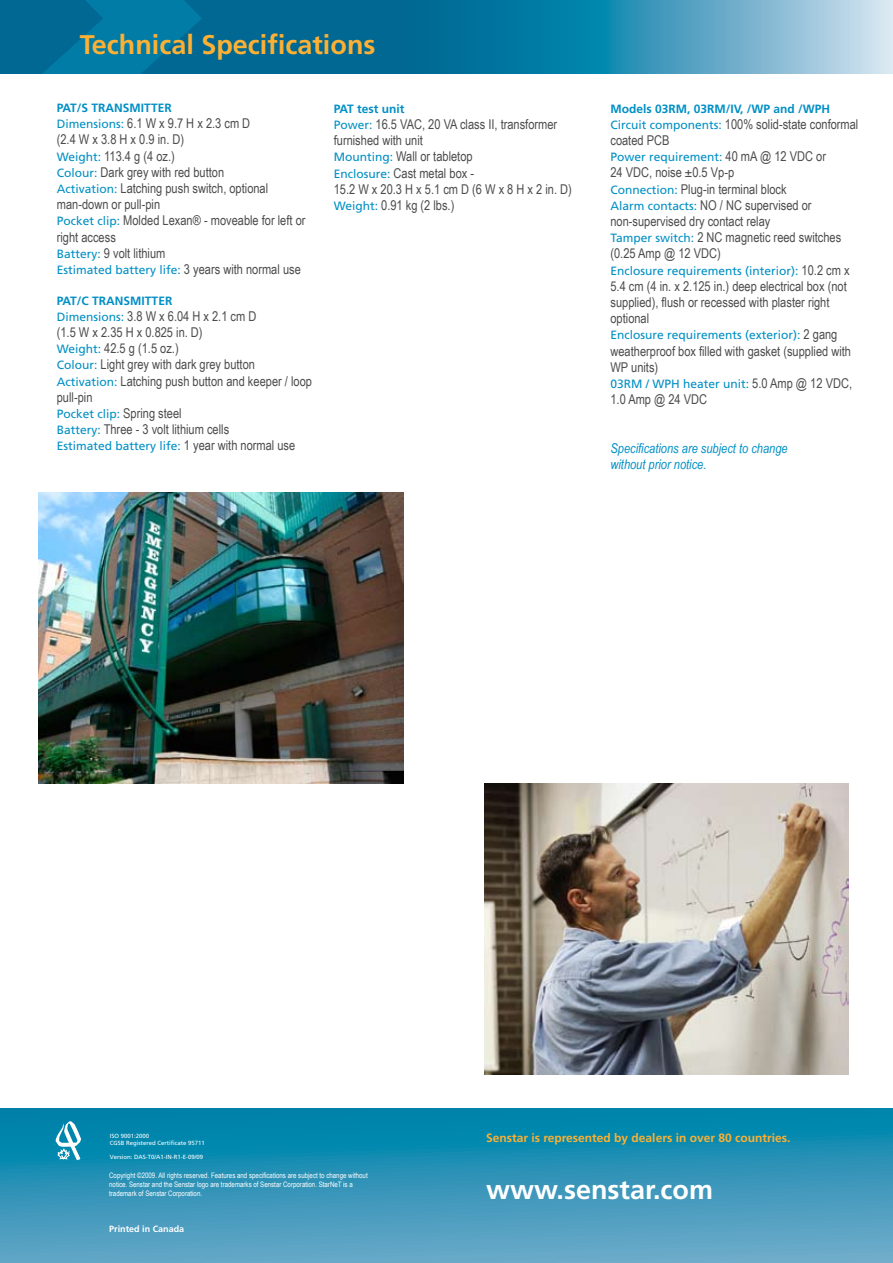
<style>
.page{position:relative;width:893px;height:1263px;background:#fff}
.page>*{position:absolute;margin:0;border:0;box-sizing:border-box;transform-origin:0 0}
.t1{font:700 27px "Frutiger";color:#fcb034}
.t2{font:700 27px "Frutiger";color:#fff}
.t3{font:13.5px/16.2px "Arial Narrow";color:#4d4c4d}
.t4{font:italic 13.5px/16.2px "Arial Narrow";color:#008fc5}
.t5{font:12px "Frutiger";color:#008fc5}
.t6{font:700 12px "Frutiger";color:#008fc5}
.t7{font:700 12px "Frutiger";color:#fcb034}
.t8{font:700 9px "Frutiger";color:#fff}
.t9{font:7.5px/9px "Arial Narrow";color:#fff}
.t10{font:6px/7.2px "Frutiger";color:#fff}
.s1{font-family:"Frutiger";font-size:12px;color:#008fc5}
.s2{font-family:"Arial Narrow";font-size:13.5px;color:#4d4c4d}
</style>
<div class="page">
<svg style="left:0;top:1108px;width:893px;height:155px;background:#3195b8"></svg>
<svg style="left:0;top:0;width:893px;height:73px;background:#308bae"></svg>
<svg style="left:20px;top:0;width:182px;height:74px;background:#00729d"></svg>
<svg style="left:55px;top:1121px;width:26px;height:39px"></svg>
<img style="left:39px;top:492px;width:364px;height:291px">
<img style="left:484px;top:783px;width:365px;height:291px">
<h1 class="t1" style="left:80px;top:29px;width:297px">Technical Specifications</h1>
<p class="t6" style="left:57px;top:101px;width:116px">PAT/S TRANSMITTER</p>
<p class="t3" style="left:57px;top:115px;width:250px"><span class="s1">Dimensions:</span> 6.1 W x 9.7 H x 2.3 cm D<br>(2.4 W x 3.8 H x 0.9 in. D)<br><span class="s1">Weight:</span> 113.4 g (4 oz.)<br><span class="s1">Colour:</span> Dark grey with red button<br><span class="s1">Activation:</span> Latching push switch, optional man-down or pull-pin<br><span class="s1">Pocket clip:</span> Molded Lexan® - moveable for left or right access<br><span class="s1">Battery:</span> 9 volt lithium</p>
<p class="t5" style="left:57px;top:263px;width:246px">Estimated battery life: <span class="s2">3 years with normal use</span></p>
<p class="t6" style="left:57px;top:293px;width:117px">PAT/C TRANSMITTER</p>
<p class="t3" style="left:57px;top:308px;width:257px"><span class="s1">Dimensions:</span> 3.8 W x 6.04 H x 2.1 cm D<br>(1.5 W x 2.35 H x 0.825 in. D)<br><span class="s1">Weight:</span> 42.5 g (1.5 oz.)<br><span class="s1">Colour:</span> Light grey with dark grey button<br><span class="s1">Activation:</span> Latching push button and keeper / loop pull-pin</p>
<p class="t5" style="left:57px;top:407px;width:126px">Pocket clip: <span class="s2">Spring steel</span></p>
<p class="t3" style="left:57px;top:421px;width:174px"><span class="s1">Battery:</span> Three - 3 volt lithium cells</p>
<p class="t5" style="left:57px;top:439px;width:240px">Estimated battery life: <span class="s2">1 year with normal use</span></p>
<p class="t6" style="left:334px;top:102px;width:72px">PAT test unit</p>
<p class="t3" style="left:334px;top:116px;width:240px"><span class="s1">Power:</span> 16.5 VAC, 20 VA class II, transformer furnished with unit<br><span class="s1">Mounting:</span> Wall or tabletop<br><span class="s1">E nclosure:</span> Cast metal box -<br>15.2 W x 20.3 H x 5.1 cm D (6 W x 8 H x 2 in. D)<br><span class="s1">Weight:</span> 0.91 kg (2 lbs.)</p>
<p class="t6" style="left:610px;top:101px;width:221px">Models 03RM, 03RM/IV, /WP and /WPH</p>
<p class="t3" style="left:610px;top:116px;width:249px"><span class="s1">Circuit components:</span> 100% solid-state conformal coated PCB</p>
<p class="t5" style="left:610px;top:150px;width:217px">Power requirement: <span class="s2">40 mA @ 12 VDC or</span></p>
<p class="t3" style="left:610px;top:165px;width:232px">24 VDC, noise ±0.5 Vp-p<br><span class="s1">Connection:</span> Plug-in terminal block<br><span class="s1">Alarm contacts:</span> NO / NC supervised or non-supervised dry contact relay<br><span class="s1">Tamper switch:</span> 2 NC magnetic reed switches (0.25 Amp @ 12 VDC)</p>
<p class="t5" style="left:610px;top:263px;width:241px">E nclosure requirements (interior): <span class="s2">10.2 cm x</span></p>
<p class="t3" style="left:610px;top:278px;width:238px">5.4 cm (4 in. x 2.125 in.) deep electrical box (not supplied), flush or recessed with plaster right optional</p>
<p class="t5" style="left:610px;top:328px;width:228px">E nclosure requirements (exterior): <span class="s2">2 gang</span></p>
<p class="t3" style="left:610px;top:343px;width:242px">weatherproof box filled with gasket (supplied with<br>WP units)</p>
<p class="t5" style="left:610px;top:377px;width:243px">03RM / WPH heater unit: <span class="s2">5.0 Amp @ 12 VDC,</span></p>
<p class="t3" style="left:610px;top:391px;width:98px">1.0 Amp @ 24 VDC</p>
<p class="t4" style="left:610px;top:440px;width:179px">Specifications are subject to change without prior notice.</p>
<p class="t10" style="left:110px;top:1132px;width:97px">ISO 9001:2000<br>CGSB Registered Certificate 95711</p>
<p class="t10" style="left:110px;top:1153px;width:95px">Version: DAS-T0/A1-IN-R1-E-09/09</p>
<p class="t9" style="left:109px;top:1171px;width:260px">Copyright ©2009. All rights reserved. Features and specifications are subject to change without notice. Senstar and the Senstar logo are trademarks of Senstar Corporation. StarNeT is a trademark of Senstar Corporation.</p>
<p class="t8" style="left:109px;top:1223px;width:77px">Printed in Canada</p>
<p class="t7" style="left:486px;top:1131px;width:306px">Senstar is represented by dealers in over 80 countries.</p>
<h1 class="t2" style="left:486px;top:1173px;width:229px">www.senstar.com</h1>
</div>
